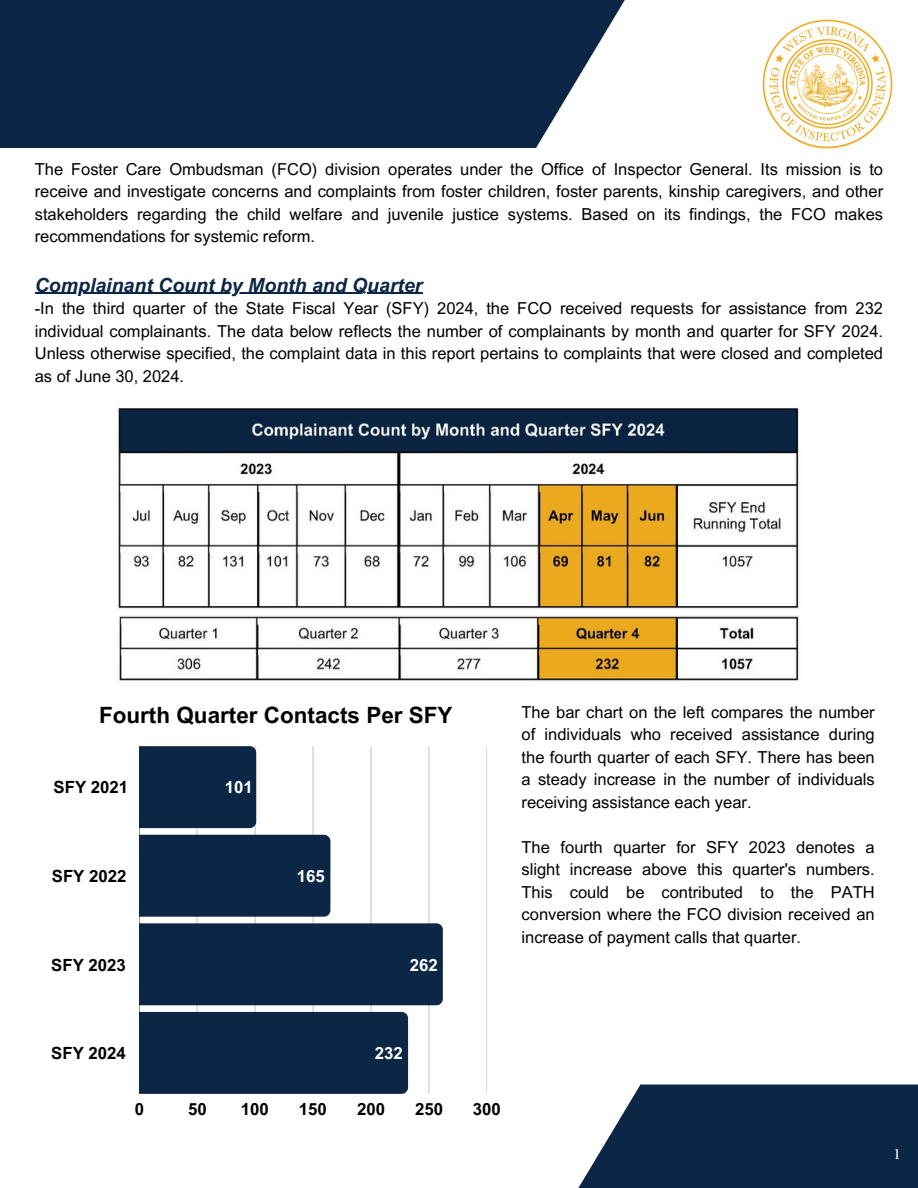
<style>
.page{position:relative;width:918px;height:1188px;background:#fff}
.page>*{position:absolute;margin:0;border:0;box-sizing:border-box;transform-origin:0 0}
.t1{font:700 22.5px "Arial MT Pro";color:#000}
.t2{font:italic 700 19.5px "Arial MT Pro";color:#0c2646}
.t3{font:700 16.8px "Arial MT Pro";color:#000}
.t4{font:700 16.8px "Arial MT Pro";color:#fff}
.t5{font:16.5px/22.5px "Arial MT Pro";color:#000;text-align:justify}
.t6{font:15px "New Baskerville ITC Pro";color:#fff}
</style>
<div class="page">
<svg style="left:0;top:0;width:625px;height:148px;background:#1d3553"></svg>
<img style="left:763px;top:19px;width:129px;height:130px">
<svg style="left:486px;top:1085px;width:432px;height:103px;fill:#0c2646"></svg>
<hr style="left:139px;top:746px;width:1px;height:348px;background:#000;opacity:.6">
<hr style="left:197px;top:746px;width:1px;height:348px;background:#000;opacity:.25">
<hr style="left:255px;top:746px;width:1px;height:348px;background:#000;opacity:.25">
<hr style="left:313px;top:746px;width:1px;height:348px;background:#ddd">
<hr style="left:371px;top:746px;width:1px;height:348px;background:#e0e0e0">
<hr style="left:429px;top:746px;width:1px;height:348px;background:#e3e3e3">
<hr style="left:487px;top:746px;width:1px;height:348px;background:#fff">
<div style="left:139px;top:746px;width:117px;height:82px;background:#0c2646"></div>
<div style="left:139px;top:835px;width:191px;height:82px;background:#0c2646"></div>
<div style="left:139px;top:923px;width:304px;height:82px;background:#0c2646"></div>
<div style="left:139px;top:1012px;width:269px;height:82px;background:#0c2646"></div>
<img style="left:118px;top:408px;width:681px;height:273px">
<hr style="left:35px;top:293px;width:388px;height:1px;background:#0c2646">
<p class="t5" style="left:35px;top:160px;width:850px">The Foster Care Ombudsman (FCO) division operates under the Office of Inspector General. Its mission is to receive and investigate concerns and complaints from foster children, foster parents, kinship caregivers, and other stakeholders regarding the child welfare and juvenile justice systems. Based on its findings, the FCO makes recommendations for systemic reform.</p>
<p class="t2" style="left:35px;top:277px;width:389px">Complainant Count by Month and Quarter</p>
<p class="t5" style="left:35px;top:299px;width:850px">-In the third quarter of the State Fiscal Year (SFY) 2024, the FCO received requests for assistance from 232 individual complainants. The data below reflects the number of complainants by month and quarter for SFY 2024.<br>Unless otherwise specified, the complaint data in this report pertains to complaints that were closed and completed as of June 30, 2024.</p>
<h1 class="t1" style="left:99px;top:706px;width:355px">Fourth Quarter Contacts Per SFY</h1>
<p class="t3" style="left:54px;top:781px;width:76px">SFY 2021</p>
<p class="t4" style="left:225px;top:781px;width:30px">101</p>
<p class="t3" style="left:52px;top:870px;width:76px">SFY 2022</p>
<p class="t4" style="left:297px;top:870px;width:30px">165</p>
<p class="t3" style="left:51px;top:958px;width:76px">SFY 2023</p>
<p class="t4" style="left:410px;top:958px;width:30px">262</p>
<p class="t5" style="left:522px;top:703px;width:355px">The bar chart on the left compares the number of individuals who received assistance during the fourth quarter of each SFY. There has been a steady increase in the number of individuals receiving assistance each year.</p>
<p class="t5" style="left:522px;top:838px;width:355px">The fourth quarter for SFY 2023 denotes a slight increase above this quarter's numbers.<br>This could be contributed to the PATH conversion where the FCO division received an increase of payment calls that quarter.</p>
<p class="t3" style="left:51px;top:1047px;width:76px">SFY 2024</p>
<p class="t4" style="left:375px;top:1047px;width:30px">232</p>
<p class="t3" style="left:135px;top:1103px;width:11px">0</p>
<p class="t3" style="left:188px;top:1103px;width:20px">50</p>
<p class="t3" style="left:241px;top:1103px;width:30px">100</p>
<p class="t3" style="left:299px;top:1103px;width:30px">150</p>
<p class="t3" style="left:357px;top:1103px;width:30px">200</p>
<p class="t3" style="left:415px;top:1103px;width:30px">250</p>
<p class="t3" style="left:473px;top:1103px;width:30px">300</p>
<p class="t6" style="left:893px;top:1149px;width:9px">1</p>
</div>
